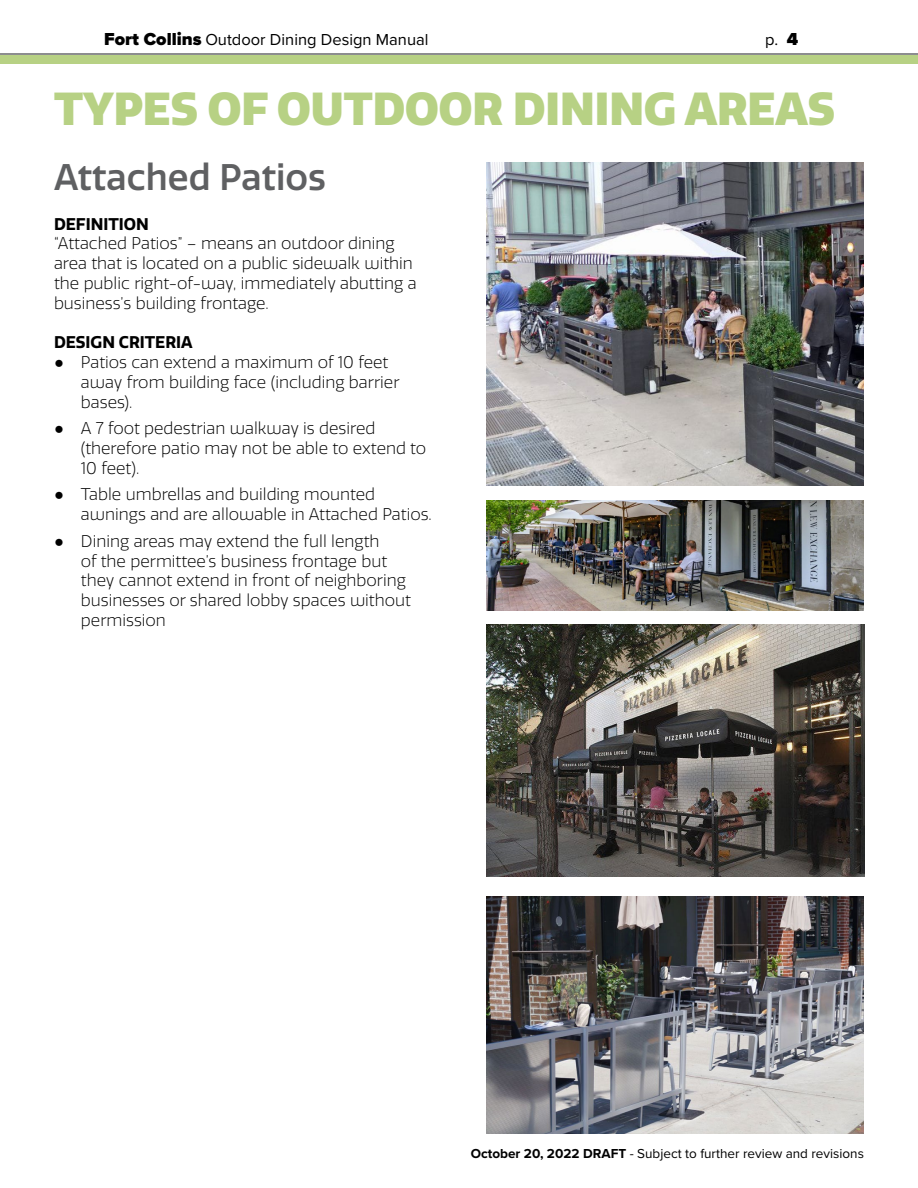
<style>
.page{position:relative;width:918px;height:1188px;background:#fff}
.page>*{position:absolute;margin:0;border:0;box-sizing:border-box;transform-origin:0 0}
.t1{font:900 45px "Quatro";color:#b7d184}
.t2{font:500 36px "Quatro";color:#5f6062}
.t3{font:300 16.5px/19.8px "Quatro";color:#000}
.t4{font:16.5px "Proxima Nova";color:#000}
.t5{font:700 16.5px "Quatro";color:#000}
.t6{font:13.5px "Proxima Nova";color:#000}
.s1{font-weight:900;font-size:18px}
.s2{font-family:"Arial";font-weight:400}
.s3{font-weight:700}
</style>
<div class="page">
<div style="left:0;top:55px;width:918px;height:9px;background:#b7d184"></div>
<hr style="left:0;top:53px;width:918px;height:2px;background:#67686b">
<img style="left:486px;top:162px;width:378px;height:324px">
<img style="left:486px;top:500px;width:378px;height:110px">
<img style="left:486px;top:625px;width:378px;height:252px">
<img style="left:486px;top:896px;width:378px;height:238px">
<p class="t4" style="left:104px;top:27px;width:326px"><span class="s1">Fort Collins</span> Outdoor Dining Design Manual</p>
<p class="t4" style="left:765px;top:27px;width:35px">p. <span class="s1">4</span></p>
<h1 class="t1" style="left:54px;top:82px;width:782px">TYPES OF OUTDOOR DINING AREAS</h1>
<h2 class="t2" style="left:54px;top:156px;width:273px">Attached Patios</h2>
<p class="t5" style="left:54px;top:214px;width:96px">DEFINITION</p>
<p class="t3" style="left:54px;top:234px;width:364px">“Attached Patios” – means an outdoor dining area that is located on a public sidewalk within the public right-of-way, immediately abutting a business’s building frontage.</p>
<p class="t5" style="left:54px;top:333px;width:140px">DESIGN CRITERIA</p>
<p class="t3" style="left:81px;top:353px;width:320px;text-indent:-27px"><span class="s2">●</span> Patios can extend a maximum of 10 feet away from building face (including barrier bases).</p>
<p class="t3" style="left:81px;top:419px;width:347px;text-indent:-27px"><span class="s2">●</span> A 7 foot pedestrian walkway is desired (therefore patio may not be able to extend to<br>10 feet).</p>
<p class="t3" style="left:81px;top:485px;width:352px;text-indent:-27px"><span class="s2">●</span> Table umbrellas and building mounted awnings and are allowable in Attached Patios.</p>
<p class="t3" style="left:81px;top:531px;width:331px;text-indent:-27px"><span class="s2">●</span> Dining areas may extend the full length<br>of the permittee’s business frontage but they cannot extend in front of neighboring businesses or shared lobby spaces without permission</p>
<p class="t6" style="left:471px;top:1143px;width:395px"><span class="s3">October 20, 2022 DRAFT</span> - Subject to further review and revisions</p>
</div>
